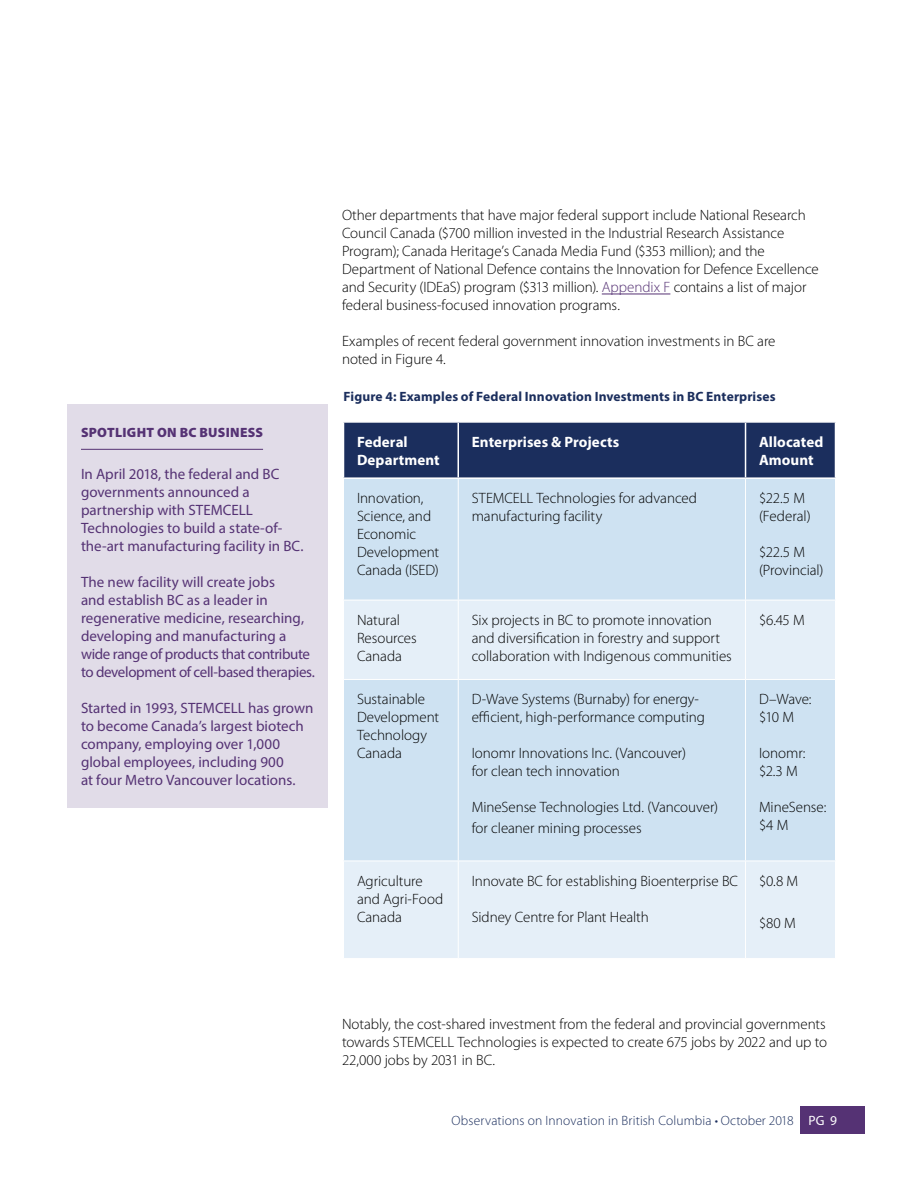
<style>
.page{position:relative;width:918px;height:1188px;background:#fff}
.page>*{position:absolute;margin:0;border:0;box-sizing:border-box;transform-origin:0 0}
.t1{font:300 15px/18px "Myriad Pro";letter-spacing:-.005em;color:#000}
.t2{font:15px/18px "Myriad Pro";color:#553274}
.t3{font:700 15px "Myriad Pro";letter-spacing:.005em;color:#fff}
.t4{font:15px "Myriad Pro";letter-spacing:-.025em;color:#553274}
.t5{font:700 13.5px "Myriad Pro";letter-spacing:.01em;color:#1b2e5d}
.t6{font:300 13.5px "Myriad Pro";letter-spacing:.01em;color:#1b2e5d}
.t7{font:900 13.5px "Myriad Pro";letter-spacing:.02em;color:#553274}
.s1{color:#553274}
.s2{font-weight:400;color:#fff}
</style>
<div class="page">
<div style="left:800px;top:1107px;width:65px;height:27px;background:#553274"></div>
<div style="left:67px;top:404px;width:261px;height:404px;background:#e1dce8"></div>
<hr style="left:602px;top:294px;width:68px;height:1px;background:#553274">
<hr style="left:81px;top:449px;width:182px;height:1px;background:#553274">
<div style="left:344px;top:423px;width:491px;height:54px;background:#1b2e5d"></div>
<div style="left:344px;top:479px;width:491px;height:121px;background:#cee2f2"></div>
<svg style="left:344px;top:601px;width:491px;height:357px;background:#d9e8f4"></svg>
<hr style="left:458px;top:423px;width:1px;height:54px;background:#fff">
<hr style="left:745px;top:423px;width:1px;height:54px;background:#fff">
<hr style="left:458px;top:479px;width:1px;height:121px;background:#fff">
<hr style="left:745px;top:479px;width:1px;height:121px;background:#fff">
<hr style="left:458px;top:680px;width:1px;height:181px;background:#fff">
<hr style="left:745px;top:680px;width:1px;height:181px;background:#fff">
<hr style="left:458px;top:600px;width:1px;height:79px;background:#fff">
<hr style="left:745px;top:600px;width:1px;height:79px;background:#fff">
<hr style="left:343px;top:679px;width:115px;height:1px;background:#fff">
<hr style="left:458px;top:679px;width:288px;height:1px;background:#fff">
<hr style="left:746px;top:679px;width:90px;height:1px;background:#fff">
<hr style="left:343px;top:861px;width:115px;height:1px;background:#fff">
<hr style="left:458px;top:861px;width:288px;height:1px;background:#fff">
<hr style="left:458px;top:861px;width:1px;height:97px;background:#fff">
<hr style="left:746px;top:861px;width:90px;height:1px;background:#fff">
<hr style="left:745px;top:861px;width:1px;height:97px;background:#fff">
<p class="t7" style="left:81px;top:425px;width:184px">SPOTLIGHT ON BC BUSINESS</p>
<p class="t2" style="left:81px;top:465px;width:224px">In April 2018, the federal and BC governments announced a partnership with STEMCELL<br>Technologies to build a state-of&shy;the-art manufacturing facility in BC.</p>
<p class="t2" style="left:81px;top:573px;width:231px">The new facility will create jobs<br>and establish BC as a leader in regenerative medicine, researching, developing and manufacturing a wide range of products that contribute</p>
<p class="t4" style="left:81px;top:663px;width:235px">to development of cell-based therapies.</p>
<p class="t2" style="left:81px;top:699px;width:234px">Started in 1993, STEMCELL has grown to become Canada’s largest biotech company, employing over 1,000 global employees, including 900<br>at four Metro Vancouver locations.</p>
<p class="t1" style="left:342px;top:207px;width:478px">Other departments that have major federal support include National Research Council Canada ($700 million invested in the Industrial Research Assistance Program); Canada Heritage’s Canada Media Fund ($353 million); and the Department of National Defence contains the Innovation for Defence Excellence and Security (IDEaS) program ($313 million). <span class="s1">Appendix F</span> contains a list of major federal business-focused innovation programs.</p>
<p class="t1" style="left:342px;top:333px;width:435px">Examples of recent federal government innovation investments in BC are noted in Figure 4.</p>
<p class="t5" style="left:344px;top:388px;width:434px">Figure 4: Examples of Federal Innovation Investments in BC Enterprises</p>
<p class="t3" style="left:357px;top:432px;width:52px">Federal</p>
<p class="t3" style="left:357px;top:450px;width:84px">Department</p>
<p class="t3" style="left:472px;top:432px;width:149px">Enterprises &amp; Projects</p>
<p class="t3" style="left:759px;top:432px;width:66px">Allocated</p>
<p class="t3" style="left:759px;top:450px;width:56px">Amount</p>
<p class="t1" style="left:357px;top:490px;width:84px">Innovation,<br>Science, and<br>Economic<br>Development<br>Canada (ISED)</p>
<p class="t1" style="left:472px;top:490px;width:227px">STEMCELL Technologies for advanced manufacturing facility</p>
<p class="t1" style="left:759px;top:490px;width:53px">$22.5 M (Federal)</p>
<p class="t1" style="left:759px;top:544px;width:66px">$22.5 M (Provincial)</p>
<p class="t1" style="left:357px;top:611px;width:61px">Natural<br>Resources<br>Canada</p>
<p class="t1" style="left:472px;top:611px;width:262px">Six projects in BC to promote innovation and diversification in forestry and support collaboration with Indigenous communities</p>
<p class="t1" style="left:759px;top:611px;width:47px">$6.45 M</p>
<p class="t1" style="left:357px;top:690px;width:84px">Sustainable<br>Development<br>Technology<br>Canada</p>
<p class="t1" style="left:472px;top:690px;width:235px">D-Wave Systems (Burnaby) for energy&shy;efficient, high-performance computing</p>
<p class="t1" style="left:759px;top:690px;width:54px">D–Wave: $10 M</p>
<p class="t1" style="left:759px;top:744px;width:48px">Ionomr:</p>
<p class="t1" style="left:759px;top:762px;width:40px">$2.3 M</p>
<p class="t1" style="left:759px;top:798px;width:69px">MineSense: $4 M</p>
<p class="t1" style="left:472px;top:744px;width:216px">Ionomr Innovations Inc. (Vancouver) for clean tech innovation</p>
<p class="t1" style="left:472px;top:797px;width:248px;line-height:21px">MineSense Technologies Ltd. (Vancouver) for cleaner mining processes</p>
<p class="t1" style="left:357px;top:872px;width:88px">Agriculture and Agri-Food<br>Canada</p>
<p class="t1" style="left:472px;top:872px;width:268px">Innovate BC for establishing Bioenterprise BC</p>
<p class="t1" style="left:472px;top:908px;width:179px">Sidney Centre for Plant Health</p>
<p class="t1" style="left:759px;top:872px;width:41px">$0.8 M</p>
<p class="t1" style="left:759px;top:914px;width:38px">$80 M</p>
<p class="t1" style="left:342px;top:1015px;width:487px;text-align:justify">Notably, the cost-shared investment from the federal and provincial governments towards STEMCELL Technologies is expected to create 675 jobs by 2022 and up to 22,000 jobs by 2031 in BC.</p>
<p class="t6" style="left:452px;top:1113px;width:387px">Observations on Innovation in British Columbia • October 2018 <span class="s2">PG 9</span></p>
</div>
